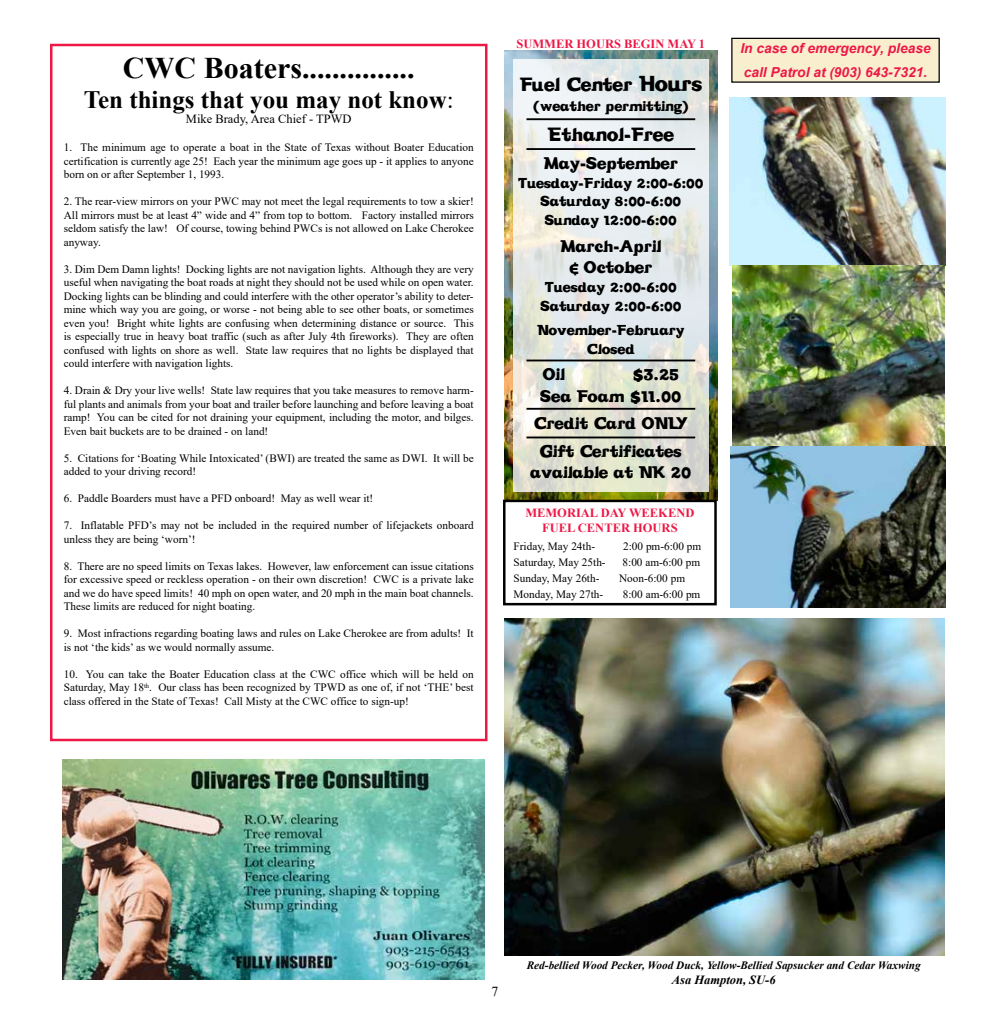
<style>
.page{position:relative;width:990px;height:1035px;background:#fff}
.page>*{position:absolute;margin:0;border:0;box-sizing:border-box;transform-origin:0 0}
.t1{font:700 30px "Times New Roman";color:#000}
.t2{font:700 25px "Times New Roman";color:#000}
.t3{font:20px "Vintage";color:#000}
.t4{font:17.5px/21.5px "Vintage";color:#000;text-align:center}
.t5{font:15px/18.4px "Vintage";color:#000;text-align:center}
.t6{font:italic 700 13.75px/23.8px "Arial";color:#ed1846}
.t7{font:13.75px "Times New Roman";color:#000}
.t8{font:700 12.5px/15px "Times New Roman";color:#ed1846;text-align:center}
.t9{font:12.5px "Times New Roman";color:#000}
.t10{font:italic 700 12.5px "Times New Roman";color:#000}
.t11{font:11.25px/13.5px "Times New Roman";color:#000;text-align:justify}
.t12{font:italic 700 11.25px "Times New Roman";color:#000}
.s1{font-weight:400}
.s2{font-size:22.5px}
</style>
<div class="page">
<div style="left:50px;top:44px;width:438px;height:697px;border:2px solid #ed1846"></div>
<img style="left:504px;top:51px;width:214px;height:450px">
<svg style="left:513px;top:60px;width:196px;height:432px;background:#e3e7e2"></svg>
<hr style="left:527px;top:118px;width:168px;height:2px;background:#000">
<hr style="left:527px;top:148px;width:168px;height:2px;background:#000">
<hr style="left:527px;top:360px;width:168px;height:1px;background:#000">
<hr style="left:527px;top:437px;width:168px;height:1px;background:#000">
<hr style="left:527px;top:408px;width:168px;height:2px;background:#000">
<div style="left:503px;top:500px;width:214px;height:105px;border:2px solid #000"></div>
<img style="left:63px;top:760px;width:422px;height:219px">
<img style="left:504px;top:618px;width:440px;height:338px">
<div style="left:732px;top:38px;width:207px;height:44px;background:#f9eece"></div>
<div style="left:731px;top:38px;width:209px;height:45px;border:1px solid #000"></div>
<img style="left:729px;top:98px;width:216px;height:167px">
<img style="left:732px;top:265px;width:213px;height:182px">
<img style="left:731px;top:447px;width:214px;height:161px">
<h1 class="t1" style="left:123px;top:46px;width:293px">CWC Boaters...............</h1>
<h2 class="t2" style="left:84px;top:81px;width:371px">Ten things that you may not know<span class="s1">:</span></h2>
<p class="t9" style="left:186px;top:110px;width:167px">Mike Brady, Area Chief - TPWD</p>
<p class="t11" style="left:64px;top:140px;width:412px">1. The minimum age to operate a boat in the State of Texas without Boater Education certification is currently age 25! Each year the minimum age goes up - it applies to anyone born on or after September 1, 1993.</p>
<p class="t11" style="left:64px;top:194px;width:412px">2. The rear-view mirrors on your PWC may not meet the legal requirements to tow a skier!<br>All mirrors must be at least 4” wide and 4” from top to bottom. Factory installed mirrors seldom satisfy the law! Of course, towing behind PWCs is not allowed on Lake Cherokee anyway.</p>
<p class="t11" style="left:64px;top:262px;width:412px">3. Dim Dem Damn lights! Docking lights are not navigation lights. Although they are very useful when navigating the boat roads at night they should not be used while on open water.<br>Docking lights can be blinding and could interfere with the other operator’s ability to deter&shy;mine which way you are going, or worse - not being able to see other boats, or sometimes even you! Bright white lights are confusing when determining distance or source. This is especially true in heavy boat traffic (such as after July 4th fireworks). They are often confused with lights on shore as well. State law requires that no lights be displayed that could interfere with navigation lights.</p>
<p class="t11" style="left:64px;top:383px;width:412px">4. Drain &amp; Dry your live wells! State law requires that you take measures to remove harm&shy;ful plants and animals from your boat and trailer before launching and before leaving a boat ramp! You can be cited for not draining your equipment, including the motor, and bilges.<br>Even bait buckets are to be drained - on land!</p>
<p class="t11" style="left:64px;top:451px;width:412px">5. Citations for ‘Boating While Intoxicated’ (BWI) are treated the same as DWI. It will be added to your driving record!</p>
<p class="t11" style="left:64px;top:491px;width:311px">6. Paddle Boarders must have a PFD onboard! May as well wear it!</p>
<p class="t11" style="left:64px;top:518px;width:412px">7. Inflatable PFD’s may not be included in the required number of lifejackets onboard unless they are being ‘worn’!</p>
<p class="t11" style="left:64px;top:559px;width:412px">8. There are no speed limits on Texas lakes. However, law enforcement can issue citations for excessive speed or reckless operation - on their own discretion! CWC is a private lake and we do have speed limits! 40 mph on open water, and 20 mph in the main boat channels.<br>These limits are reduced for night boating.</p>
<p class="t11" style="left:64px;top:626px;width:412px">9. Most infractions regarding boating laws and rules on Lake Cherokee are from adults! It is not ‘the kids’ as we would normally assume.</p>
<p class="t11" style="left:64px;top:667px;width:412px">10. You can take the Boater Education class at the CWC office which will be held on Saturday, May 18<sup>th</sup>. Our class has been recognized by TPWD as one of, if not ‘THE’ best class offered in the State of Texas! Call Misty at the CWC office to sign-up!</p>
<p class="t8" style="left:517px;top:36px;width:190px">SUMMER HOURS BEGIN MAY 1</p>
<h3 class="t3" style="left:520px;top:72px;width:184px">Fuel Center <span class="s2">Hours</span></h3>
<h3 class="t5" style="left:533px;top:97px;width:157px">(weather permitting)</h3>
<h3 class="t3" style="left:548px;top:122px;width:128px">Ethanol-Free</h3>
<h3 class="t4" style="left:544px;top:153px;width:136px">May-September</h3>
<h3 class="t5" style="left:518px;top:174px;width:187px">Tuesday-Friday 2:00-6:00<br>Saturday 8:00-6:00<br>Sunday 12:00-6:00</h3>
<h3 class="t4" style="left:560px;top:235px;width:102px">March-April &amp; October</h3>
<h3 class="t5" style="left:540px;top:278px;width:142px">Tuesday 2:00-6:00<br>Saturday 2:00-6:00</h3>
<h3 class="t5" style="left:537px;top:321px;width:149px">November-February<br>Closed</h3>
<h3 class="t4" style="left:543px;top:364px;width:24px">Oil</h3>
<h3 class="t4" style="left:540px;top:364px;width:143px;text-align:right">$3.25<br>Sea Foam $11.00</h3>
<h3 class="t4" style="left:534px;top:410px;width:155px;line-height:27.6px">Credit Card ONLY<br>Gift Certificates</h3>
<h3 class="t4" style="left:530px;top:462px;width:163px">available at NK 20</h3>
<p class="t8" style="left:525px;top:505px;width:171px">MEMORIAL DAY WEEKEND<br>FUEL CENTER HOURS</p>
<p class="t11" style="left:514px;top:539px;width:83px">Friday, May 24th-</p>
<p class="t11" style="left:623px;top:539px;width:80px">2:00 pm-6:00 pm</p>
<p class="t11" style="left:514px;top:555px;width:94px">Saturday, May 25th-</p>
<p class="t11" style="left:623px;top:555px;width:79px">8:00 am-6:00 pm</p>
<p class="t11" style="left:514px;top:571px;width:87px">Sunday, May 26th-</p>
<p class="t11" style="left:619px;top:571px;width:67px">Noon-6:00 pm</p>
<p class="t11" style="left:514px;top:588px;width:91px">Monday, May 27th-</p>
<p class="t11" style="left:623px;top:588px;width:79px">8:00 am-6:00 pm</p>
<p class="t6" style="left:740px;top:37px;width:192px">In case of emergency, please call Patrol at (903) 643-7321.</p>
<p class="t7" style="left:492px;top:982px;width:8px">7</p>
<p class="t12" style="left:527px;top:958px;width:395px">Red-bellied Wood Pecker, Wood Duck, Yellow-Bellied Sapsucker and Cedar Waxwing</p>
<p class="t10" style="left:672px;top:971px;width:105px">Asa Hampton, SU-6</p>
</div>
